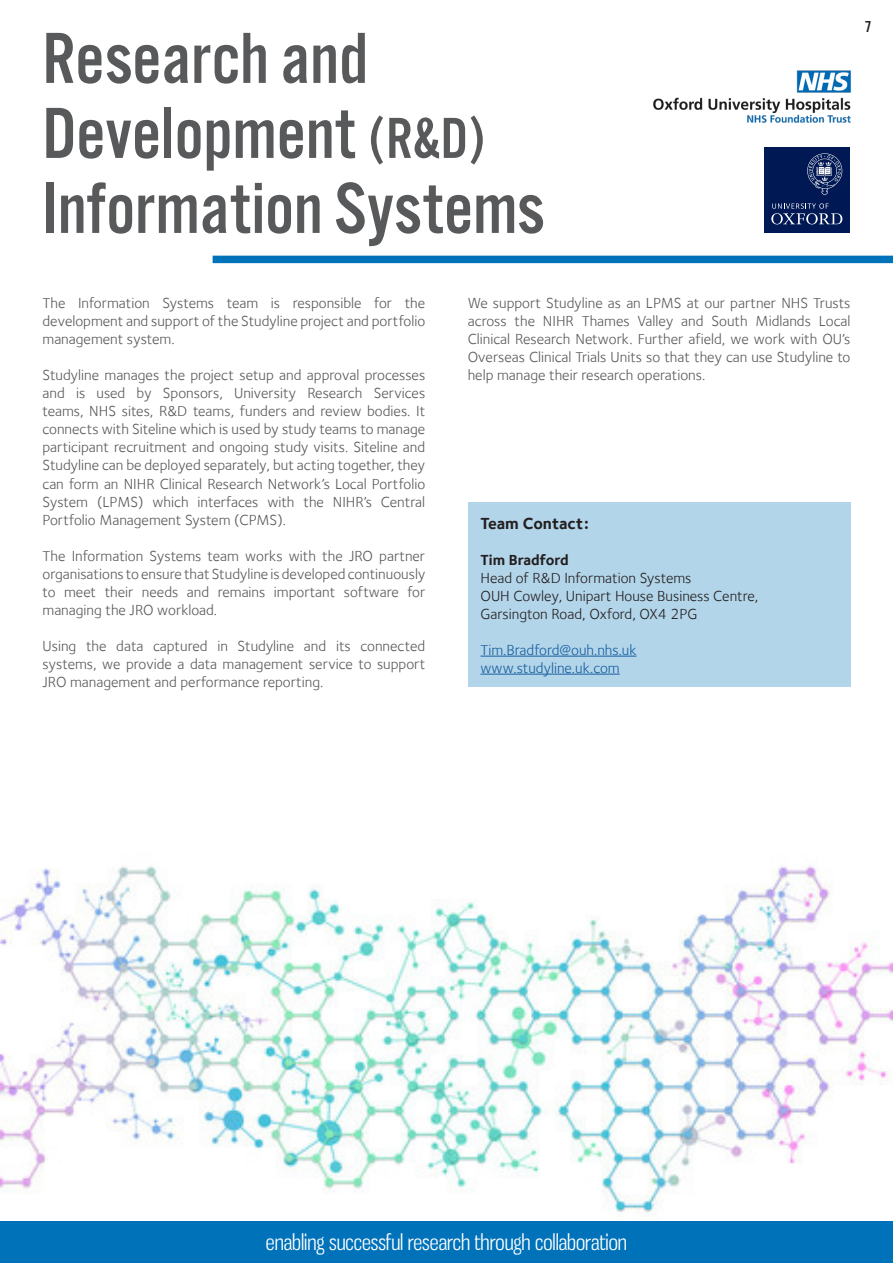
<style>
.page{position:relative;width:893px;height:1263px;background:#fff}
.page>*{position:absolute;margin:0;border:0;box-sizing:border-box;transform-origin:0 0}
.t1{font:75px "Alternate Got No 3 D";color:#58595b}
.t2{font:21px "Gnuolane Bk";color:#fff}
.t3{font:700 16.5px "Foundry Sterling";color:#231f20}
.t4{font:16.5px "Alternate Got No 3 D";color:#231f20}
.t5{font:15px/18px "Foundry Sterling";color:#58595b;text-align:justify}
.t6{font:15px "Foundry Sterling";color:#231f20}
.t7{font:15px "Foundry Sterling";color:#175d9e}
.t8{font:700 15px "Foundry Sterling";color:#231f20}
.s1{font-size:60px}
</style>
<div class="page">
<div style="left:0;top:1220px;width:893px;height:43px;background:#0072b9"></div>
<div style="left:213px;top:256px;width:680px;height:7px;background:#0072b9"></div>
<div style="left:468px;top:502px;width:382px;height:185px;background:#b3d5ea"></div>
<hr style="left:480px;top:656px;width:156px;height:1px;background:#175d9e">
<hr style="left:480px;top:674px;width:140px;height:1px;background:#175d9e">
<img style="left:653px;top:70px;width:198px;height:53px">
<div style="left:764px;top:147px;width:86px;height:86px;background:#001954"></div>
<svg style="left:771px;top:203px;width:71px;height:21px"></svg>
<svg style="left:807px;top:153px;width:35px;height:42px"></svg>
<img style="left:0;top:865px;width:893px;height:348px">
<p class="t1" style="left:43px;top:18px;width:327px">Research and</p>
<p class="t1" style="left:43px;top:93px;width:444px">Development <span class="s1">(R&amp;D)</span></p>
<p class="t1" style="left:43px;top:168px;width:503px">Information Systems</p>
<p class="t4" style="left:865px;top:18px;width:8px">7</p>
<p class="t5" style="left:43px;top:294px;width:384px">The Information Systems team is responsible for the development and support of the Studyline project and portfolio management system.</p>
<p class="t5" style="left:43px;top:366px;width:384px">Studyline manages the project setup and approval processes and is used by Sponsors, University Research Services teams, NHS sites, R&amp;D teams, funders and review bodies. It connects with Siteline which is used by study teams to manage participant recruitment and ongoing study visits. Siteline and Studyline can be deployed separately, but acting together, they can form an NIHR Clinical Research Network’s Local Portfolio System (LPMS) which interfaces with the NIHR’s Central Portfolio Management System (CPMS).</p>
<p class="t5" style="left:43px;top:546px;width:384px">The Information Systems team works with the JRO partner organisations to ensure that Studyline is developed continuously to meet their needs and remains important software for managing the JRO workload.</p>
<p class="t5" style="left:43px;top:636px;width:384px">Using the data captured in Studyline and its connected systems, we provide a data management service to support JRO management and performance reporting.</p>
<p class="t5" style="left:468px;top:294px;width:384px">We support Studyline as an LPMS at our partner NHS Trusts across the NIHR Thames Valley and South Midlands Local Clinical Research Network. Further afield, we work with OU’s Overseas Clinical Trials Units so that they can use Studyline to help manage their research operations.</p>
<p class="t3" style="left:480px;top:513px;width:110px">Team Contact:</p>
<p class="t8" style="left:480px;top:551px;width:90px">Tim Bradford</p>
<p class="t6" style="left:480px;top:569px;width:212px">Head of R&amp;D Information Systems</p>
<p class="t6" style="left:480px;top:587px;width:279px">OUH Cowley, Unipart House Business Centre,</p>
<p class="t6" style="left:480px;top:605px;width:218px">Garsington Road, Oxford, OX4 2PG</p>
<p class="t7" style="left:480px;top:641px;width:157px">Tim.Bradford@ouh.nhs.uk</p>
<p class="t7" style="left:480px;top:659px;width:141px">www.studyline.uk.com</p>
<h2 class="t2" style="left:266px;top:1230px;width:363px">enabling successful research through collaboration</h2>
</div>
